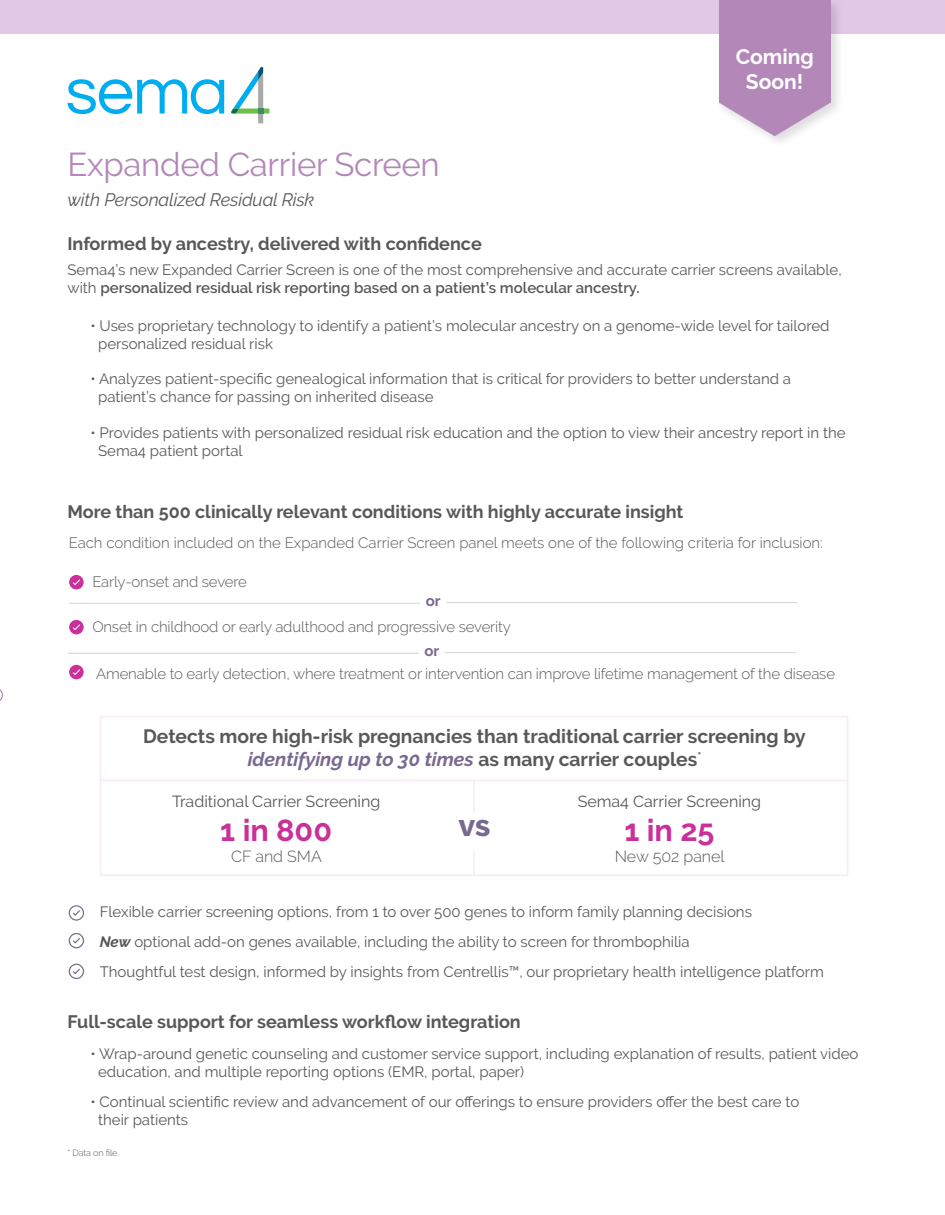
<style>
.page{position:relative;width:945px;height:1215px;background:#fff}
.page>*{position:absolute;margin:0;border:0;box-sizing:border-box;transform-origin:0 0}
.t1{font:33px "Raleway";letter-spacing:-.01em;color:#b388b9}
.t2{font:700 30.45px "Raleway";color:#ca3099}
.t3{font:800 30.45px "Raleway";color:#796990}
.t4{font:700 21px/25.2px "Raleway";color:#fff;text-align:center}
.t5{font:700 19.2px/23.1px "Raleway";color:#57585a;text-align:center}
.t6{font:700 18px "Raleway";color:#57585a}
.t7{font:italic 18px "Raleway";letter-spacing:-.01em;color:#57585a}
.t8{font:16.05px "Raleway";color:#57585a}
.t9{font:300 16.05px "Raleway";color:#57585a}
.t10{font:15px/18px "Raleway";color:#57585a}
.t11{font:300 15px "Raleway";letter-spacing:-.01em;color:#57585a}
.t12{font:700 15px "Raleway";color:#796990}
.t13{font:300 9px "Raleway";letter-spacing:-.01em;color:#57585a}
.s1{font-weight:600}
.s2{font-style:italic;color:#796990}
.s3{font-weight:700;font-style:italic}
</style>
<div class="page">
<hr style="left:69px;top:603px;width:351px;height:1px;background:#d1d2d4">
<div style="left:69px;top:575px;width:15px;height:14px;background:#ca3099;border-radius:50%"></div>
<svg style="left:73px;top:579px;width:8px;height:6px"></svg>
<div style="left:69px;top:620px;width:15px;height:14px;background:#ca3099;border-radius:50%"></div>
<svg style="left:73px;top:624px;width:8px;height:6px"></svg>
<hr style="left:446px;top:602px;width:351px;height:1px;background:#d1d2d4">
<hr style="left:68px;top:653px;width:351px;height:1px;background:#d1d2d4">
<hr style="left:445px;top:652px;width:351px;height:1px;background:#d1d2d4">
<div style="left:69px;top:665px;width:15px;height:14px;background:#ca3099;border-radius:50%"></div>
<svg style="left:73px;top:669px;width:8px;height:6px"></svg>
<svg style="left:68px;top:79px;width:156px;height:35px"></svg>
<svg style="left:231px;top:66px;width:38px;height:57px"></svg>
<div style="left:0;top:0;width:945px;height:34px;background:#e1c8e7"></div>
<svg style="left:0;top:689px;width:3px;height:12px"></svg>
<div style="left:715px;top:0;width:129px;height:149px;background:#231f20;opacity:.15"></div>
<div style="left:719px;top:0;width:112px;height:103px;background:#b388b9"></div>
<svg style="left:719px;top:103px;width:112px;height:33px"></svg>
<hr style="left:473px;top:780px;width:2px;height:95px;background:#fbeaf5">
<div style="left:449px;top:812px;width:50px;height:39px;background:#fff;border-radius:50%"></div>
<div style="left:100px;top:716px;width:748px;height:160px;border:2px solid #fbeaf5"></div>
<hr style="left:100px;top:780px;width:748px;height:1px;background:#fbeaf5">
<div style="left:69px;top:905px;width:15px;height:16px;border:1px solid #796990;border-radius:50%"></div>
<svg style="left:72px;top:910px;width:8px;height:6px"></svg>
<div style="left:69px;top:933px;width:15px;height:15px;border:1px solid #796990;border-radius:50%"></div>
<svg style="left:73px;top:938px;width:7px;height:6px"></svg>
<div style="left:69px;top:964px;width:15px;height:15px;border:1px solid #796990;border-radius:50%"></div>
<svg style="left:72px;top:968px;width:8px;height:6px"></svg>
<h1 class="t1" style="left:68px;top:145px;width:374px">Expanded Carrier Screen</h1>
<p class="t7" style="left:68px;top:189px;width:248px">with Personalized Residual Risk</p>
<h3 class="t4" style="left:736px;top:44px;width:80px">Coming<br>Soon!</h3>
<p class="t6" style="left:68px;top:234px;width:416px">Informed by ancestry, delivered with confidence</p>
<p class="t10" style="left:68px;top:261px;width:776px">Sema4’s new Expanded Carrier Screen is one of the most comprehensive and accurate carrier screens available, with <span class="s1">personalized residual risk reporting based on a patient’s molecular ancestry.</span></p>
<p class="t10" style="left:98px;top:317px;width:733px;text-indent:-8px">• Uses proprietary technology to identify a patient’s molecular ancestry on a genome-wide level for tailored personalized residual risk</p>
<p class="t10" style="left:98px;top:370px;width:695px;text-indent:-8px">• Analyzes patient-specific genealogical information that is critical for providers to better understand a patient’s chance for passing on inherited disease</p>
<p class="t10" style="left:98px;top:423px;width:749px;text-indent:-8px">• Provides patients with personalized residual risk education and the option to view their ancestry report in the<br>Sema4 patient portal</p>
<p class="t6" style="left:68px;top:501px;width:618px">More than 500 clinically relevant conditions with highly accurate insight</p>
<p class="t11" style="left:69px;top:534px;width:756px">Each condition included on the Expanded Carrier Screen panel meets one of the following criteria for inclusion:</p>
<p class="t11" style="left:92px;top:573px;width:156px">Early-onset and severe</p>
<p class="t12" style="left:426px;top:592px;width:16px">or</p>
<p class="t11" style="left:92px;top:618px;width:420px">Onset in childhood or early adulthood and progressive severity</p>
<p class="t12" style="left:425px;top:642px;width:16px">or</p>
<p class="t11" style="left:96px;top:665px;width:740px">Amenable to early detection, where treatment or intervention can improve lifetime management of the disease</p>
<p class="t5" style="left:143px;top:725px;width:664px">Detects more high-risk pregnancies than traditional carrier screening by <span class="s2">identifying up to 30 times</span> as many carrier couples<sup>*</sup></p>
<p class="t8" style="left:172px;top:792px;width:210px">Traditional Carrier Screening</p>
<h2 class="t2" style="left:220px;top:813px;width:113px">1 in 800</h2>
<p class="t9" style="left:231px;top:847px;width:92px">CF and SMA</p>
<h2 class="t3" style="left:459px;top:808px;width:33px">vs</h2>
<p class="t8" style="left:578px;top:792px;width:185px">Sema4 Carrier Screening</p>
<h2 class="t2" style="left:624px;top:813px;width:91px">1 in 25</h2>
<p class="t9" style="left:615px;top:847px;width:112px">New 502 panel</p>
<p class="t10" style="left:100px;top:897px;width:726px;line-height:30px">Flexible carrier screening options, from 1 to over 500 genes to inform family planning decisions<br><span class="s3">New</span> optional add-on genes available, including the ability to screen for thrombophilia<br>Thoughtful test design, informed by insights from Centrellis™, our proprietary health intelligence platform</p>
<p class="t6" style="left:68px;top:1012px;width:455px">Full-scale support for seamless workflow integration</p>
<p class="t10" style="left:98px;top:1045px;width:762px;text-indent:-8px">• Wrap-around genetic counseling and customer service support, including explanation of results, patient video education, and multiple reporting options (EMR, portal, paper)</p>
<p class="t10" style="left:98px;top:1093px;width:703px;text-indent:-8px">• Continual scientific review and advancement of our offerings to ensure providers offer the best care to their patients</p>
<p class="t13" style="left:68px;top:1148px;width:53px">* Data on file.</p>
</div>
